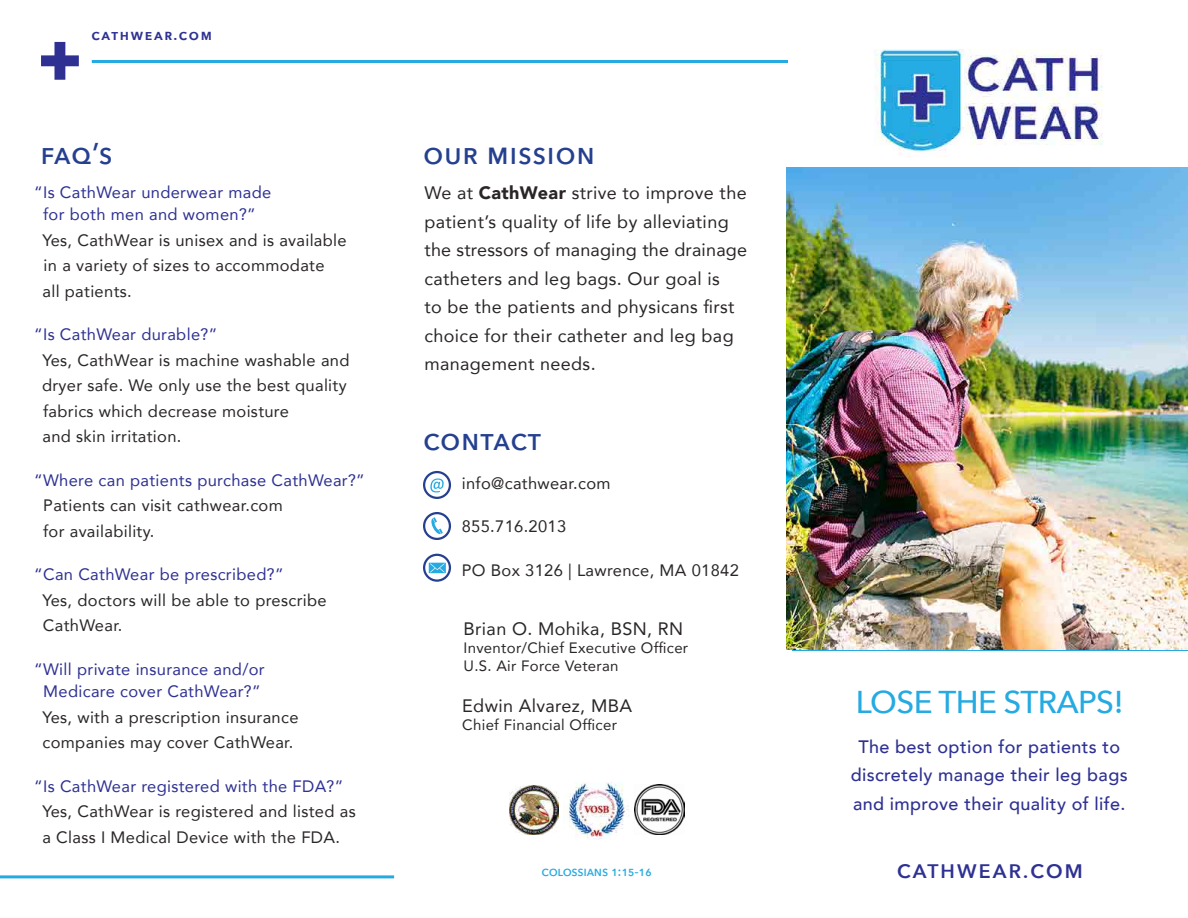
<style>
.page{position:relative;width:1188px;height:918px;background:#fff}
.page>*{position:absolute;margin:0;border:0;box-sizing:border-box;transform-origin:0 0}
.t1{font:500 31.5px "Avenir Next";letter-spacing:-.02em;color:#25aae1}
.t2{font:500 30px "Avenir Next";letter-spacing:.02em;color:#25408f}
.t3{font:600 19.5px "Avenir Next";letter-spacing:.11em;color:#2e3192}
.t4{font:18px/28.5px "Avenir";letter-spacing:.02em;color:#2a2627}
.t5{font:500 18px/28.5px "Avenir";letter-spacing:.02em;color:#2e3192;text-align:center}
.t6{font:16.5px/25.5px "Avenir";letter-spacing:.02em;color:#2a2627}
.t7{font:16.5px/22.5px "Avenir";letter-spacing:.02em;color:#2e3192;text-align:center}
.t8{font:15px/18px "Avenir";letter-spacing:.02em;color:#2a2627}
.t9{font:600 15px "Avenir Next";letter-spacing:.11em;color:#2e3192}
.t10{font:500 13.5px "Avenir Next";letter-spacing:-.02em;color:#25aae1}
.s1{font-weight:900}
</style>
<div class="page">
<hr style="left:92px;top:60px;width:1026px;height:3px;background:#25aae1">
<div style="left:788px;top:27px;width:400px;height:140px;background:#fff"></div>
<img style="left:874px;top:49px;width:229px;height:108px">
<img style="left:509px;top:785px;width:50px;height:50px">
<img style="left:635px;top:784px;width:49px;height:50px">
<img style="left:564px;top:783px;width:65px;height:57px">
<hr style="left:792px;top:648px;width:396px;height:3px;background:#25aae1">
<svg style="left:41px;top:42px;width:38px;height:38px"></svg>
<hr style="left:0;top:875px;width:394px;height:3px;background:#25aae1">
<svg style="left:431px;top:517px;width:12px;height:17px"></svg>
<svg style="left:430px;top:479px;width:14px;height:13px"></svg>
<div style="left:423px;top:471px;width:28px;height:28px;border:2px solid #25408f;border-radius:50%"></div>
<div style="left:423px;top:512px;width:28px;height:28px;border:2px solid #25408f;border-radius:50%"></div>
<div style="left:423px;top:554px;width:28px;height:28px;border:2px solid #25408f;border-radius:50%"></div>
<img style="left:786px;top:167px;width:402px;height:483px">
<svg style="left:429px;top:563px;width:17px;height:10px"></svg>
<p class="t9" style="left:92px;top:21px;width:122px">cathwear.com</p>
<h2 class="t2" style="left:40px;top:128px;width:74px">faq’s</h2>
<p class="t7" style="left:34px;top:180px;width:239px">“Is CathWear underwear made for both men and women?”</p>
<p class="t6" style="left:42px;top:227px;width:306px">Yes, CathWear is unisex and is available in a variety of sizes to accommodate<br>all patients.</p>
<p class="t7" style="left:34px;top:323px;width:185px">“Is CathWear durable?”</p>
<p class="t6" style="left:42px;top:347px;width:309px">Yes, CathWear is machine washable and dryer safe. We only use the best quality fabrics which decrease moisture<br>and skin irritation.</p>
<p class="t7" style="left:34px;top:468px;width:332px">“Where can patients purchase CathWear?”</p>
<p class="t6" style="left:43px;top:492px;width:241px">Patients can visit cathwear.com for availability.</p>
<p class="t7" style="left:34px;top:563px;width:251px">“Can CathWear be prescribed?”</p>
<p class="t6" style="left:42px;top:587px;width:286px">Yes, doctors will be able to prescribe<br>CathWear.</p>
<p class="t7" style="left:34px;top:657px;width:232px">“Will private insurance and/or<br>Medicare cover CathWear?”</p>
<p class="t6" style="left:42px;top:704px;width:258px">Yes, with a prescription insurance companies may cover CathWear.</p>
<p class="t7" style="left:34px;top:774px;width:311px">“Is CathWear registered with the FDA?”</p>
<p class="t6" style="left:42px;top:798px;width:315px">Yes, CathWear is registered and listed as a Class I Medical Device with the FDA.</p>
<h2 class="t2" style="left:423px;top:128px;width:173px">our mission</h2>
<p class="t4" style="left:424px;top:178px;width:324px">We at <span class="s1">CathWear</span> strive to improve the patient’s quality of life by alleviating the stressors of managing the drainage catheters and leg bags. Our goal is<br>to be the patients and physicans first choice for their catheter and leg bag management needs.</p>
<h2 class="t2" style="left:423px;top:414px;width:120px">contact</h2>
<p class="t6" style="left:462px;top:470px;width:150px">info@cathwear.com</p>
<p class="t6" style="left:462px;top:513px;width:106px">855.716.2013</p>
<p class="t6" style="left:462px;top:557px;width:279px">PO Box 3126 | Lawrence, MA 01842</p>
<p class="t4" style="left:464px;top:614px;width:221px">Brian O. Mohika, BSN, RN</p>
<p class="t8" style="left:464px;top:639px;width:226px">Inventor/Chief Executive Officer<br>U.S. Air Force Veteran</p>
<p class="t4" style="left:462px;top:691px;width:171px">Edwin Alvarez, MBA</p>
<p class="t8" style="left:462px;top:716px;width:156px">Chief Financial Officer</p>
<h1 class="t1" style="left:856px;top:675px;width:270px">LOSE THE STRAPS!</h1>
<p class="t5" style="left:851px;top:731px;width:278px">The best option for patients to discretely manage their leg bags and improve their quality of life.</p>
<p class="t10" style="left:542px;top:859px;width:112px">colossians 1:15-16</p>
<p class="t3" style="left:897px;top:854px;width:187px">CATHWEAR.COM</p>
</div>
